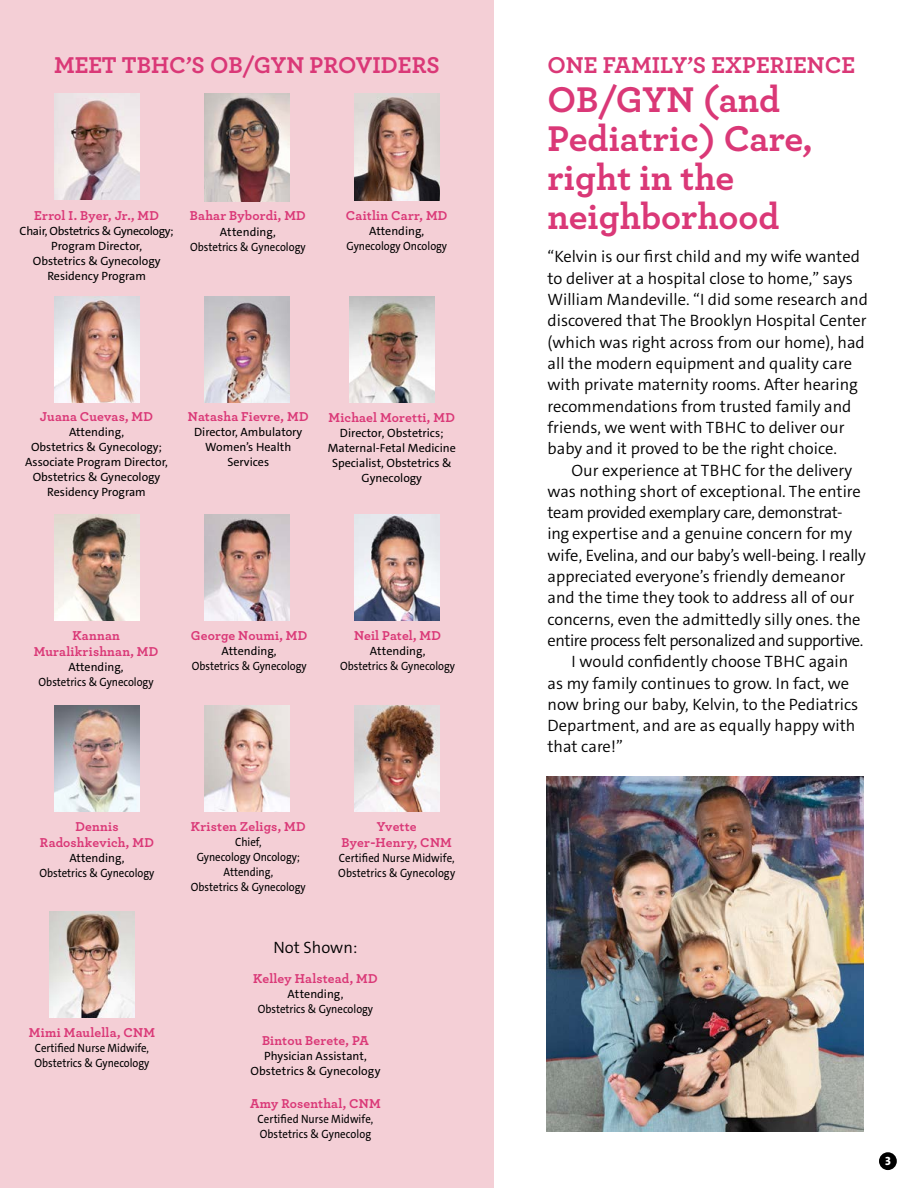
<style>
.page{position:relative;width:918px;height:1188px;background:#fff}
.page>*{position:absolute;margin:0;border:0;box-sizing:border-box;transform-origin:0 0}
.t1{font:700 37.5px/39px "Archer";color:#da3877}
.t2{font:700 24px "Archer";color:#da3877}
.t3{font:300 16.5px/21.3px "The Sans";color:#000}
.t4{font:300 16.5px "The Sans";letter-spacing:-.025em;color:#000}
.t5{font:300 16.5px "The Sans";letter-spacing:-.02em;color:#000}
.t6{font:700 13.5px/16.2px "Archer";letter-spacing:.015em;color:#da3877;text-align:center}
.t7{font:12px/15px "The Sans";color:#000;text-align:center}
.t8{font:12px/15px "The Sans";color:#000;scale:.9 1}
.t9{font:800 12px "The Sans";color:#fff}
</style>
<div class="page">
<div style="left:0;top:0;width:494px;height:1188px;background:#f4cfd6"></div>
<div style="left:879px;top:1152px;width:18px;height:18px;background:#000;border-radius:50%"></div>
<img style="left:54px;top:93px;width:85px;height:106px">
<img style="left:354px;top:93px;width:86px;height:108px">
<img style="left:204px;top:297px;width:86px;height:106px">
<img style="left:54px;top:514px;width:85px;height:106px">
<img style="left:354px;top:514px;width:86px;height:106px">
<img style="left:204px;top:93px;width:86px;height:109px">
<img style="left:54px;top:297px;width:85px;height:106px">
<img style="left:349px;top:297px;width:85px;height:106px">
<img style="left:204px;top:514px;width:86px;height:106px">
<img style="left:354px;top:705px;width:86px;height:106px">
<img style="left:54px;top:705px;width:85px;height:106px">
<img style="left:204px;top:705px;width:86px;height:106px">
<img style="left:50px;top:911px;width:85px;height:107px">
<img style="left:547px;top:777px;width:317px;height:354px">
<h2 class="t2" style="left:54px;top:46px;width:387px">MEET TBHC’S OB/GYN PROVIDERS</h2>
<p class="t6" style="left:34px;top:206px;width:126px">Errol I. Byer, Jr., MD</p>
<p class="t7" style="left:20px;top:223px;width:156px">Chair, Obstetrics &amp; Gynecology;<br>Program Director,<br>Obstetrics &amp; Gynecology<br>Residency Program</p>
<p class="t6" style="left:190px;top:206px;width:118px">Bahar Bybordi, MD</p>
<p class="t7" style="left:190px;top:224px;width:117px">Attending,<br>Obstetrics &amp; Gynecology</p>
<p class="t6" style="left:346px;top:206px;width:103px">Caitlin Carr, MD</p>
<p class="t7" style="left:346px;top:223px;width:102px">Attending,<br>Gynecology Oncology</p>
<p class="t6" style="left:40px;top:408px;width:115px">Juana Cuevas, MD</p>
<p class="t7" style="left:25px;top:425px;width:144px">Attending,<br>Obstetrics &amp; Gynecology;<br>Associate Program Director,<br>Obstetrics &amp; Gynecology<br>Residency Program</p>
<p class="t6" style="left:188px;top:408px;width:122px">Natasha Fievre, MD</p>
<p class="t7" style="left:194px;top:425px;width:110px">Director, Ambulatory<br>Women’s Health<br>Services</p>
<p class="t6" style="left:329px;top:409px;width:128px">Michael Moretti, MD</p>
<p class="t7" style="left:328px;top:426px;width:130px">Director, Obstetrics;<br>Maternal-Fetal Medicine<br>Specialist, Obstetrics &amp;<br>Gynecology</p>
<p class="t6" style="left:34px;top:627px;width:126px">Kannan<br>Muralikrishnan, MD</p>
<p class="t7" style="left:39px;top:660px;width:116px">Attending,<br>Obstetrics &amp; Gynecology</p>
<p class="t6" style="left:191px;top:627px;width:118px">George Noumi, MD</p>
<p class="t7" style="left:192px;top:644px;width:116px">Attending,<br>Obstetrics &amp; Gynecology</p>
<p class="t6" style="left:354px;top:627px;width:89px">Neil Patel, MD</p>
<p class="t7" style="left:340px;top:644px;width:116px">Attending,<br>Obstetrics &amp; Gynecology</p>
<p class="t6" style="left:40px;top:818px;width:115px">Dennis<br>Radoshkevich, MD</p>
<p class="t7" style="left:40px;top:851px;width:116px">Attending,<br>Obstetrics &amp; Gynecology</p>
<p class="t6" style="left:29px;top:1024px;width:128px">Mimi Maulella, CNM</p>
<p class="t8" style="left:35px;top:1041px;width:129px">Certified Nurse Midwife,<br>Obstetrics &amp; Gynecology</p>
<p class="t6" style="left:191px;top:818px;width:116px">Kristen Zeligs, MD</p>
<p class="t8" style="left:191px;top:835px;width:129px;text-align:center">Chief,<br>Gynecology Oncology;<br>Attending,<br>Obstetrics &amp; Gynecology</p>
<p class="t6" style="left:342px;top:818px;width:112px">Yvette<br>Byer-Henry, CNM</p>
<p class="t8" style="left:338px;top:851px;width:132px">Certified Nurse Midwife,<br>Obstetrics &amp; Gynecology</p>
<p class="t3" style="left:273px;top:937px;width:86px">Not Shown:</p>
<p class="t6" style="left:253px;top:969px;width:126px">Kelley Halstead, MD</p>
<p class="t7" style="left:258px;top:986px;width:117px">Attending,<br>Obstetrics &amp; Gynecology</p>
<p class="t6" style="left:262px;top:1032px;width:108px">Bintou Berete, PA</p>
<p class="t7" style="left:250px;top:1049px;width:132px">Physician Assistant,<br>Obstetrics &amp; Gynecology</p>
<p class="t6" style="left:250px;top:1094px;width:132px">Amy Rosenthal, CNM</p>
<p class="t8" style="left:258px;top:1111px;width:130px">Certified Nurse Midwife,<br>Obstetrics &amp; Gynecolog</p>
<h2 class="t2" style="left:548px;top:46px;width:309px">ONE FAMILY’S EXPERIENCE</h2>
<h1 class="t1" style="left:548px;top:78px;width:266px">OB/GYN (and<br>Pediatric) Care, right in the neighborhood</h1>
<p class="t3" style="left:548px;top:246px;width:322px">“Kelvin is our first child and my wife wanted to deliver at a hospital close to home,” says William Mandeville. “I did some research and discovered that The Brooklyn Hospital Center (which was right across from our home), had all the modern equipment and quality care with private maternity rooms. After hearing recommendations from trusted family and friends, we went with TBHC to deliver our baby and it proved to be the right choice.</p>
<p class="t3" style="left:572px;top:459px;width:282px">Our experience at TBHC for the delivery</p>
<p class="t3" style="left:548px;top:481px;width:315px">was nothing short of exceptional. The entire</p>
<p class="t4" style="left:548px;top:502px;width:297px">team provided exemplary care, demonstrat-</p>
<p class="t3" style="left:548px;top:523px;width:306px">ing expertise and a genuine concern for my</p>
<p class="t5" style="left:548px;top:545px;width:320px">wife, Evelina, and our baby’s well-being. I really</p>
<p class="t3" style="left:548px;top:566px;width:299px">appreciated everyone’s friendly demeanor</p>
<p class="t3" style="left:548px;top:587px;width:308px">and the time they took to address all of our</p>
<p class="t3" style="left:548px;top:609px;width:314px">concerns, even the admittedly silly ones. the</p>
<p class="t4" style="left:548px;top:630px;width:317px">entire process felt personalized and supportive.</p>
<p class="t3" style="left:572px;top:651px;width:278px">I would confidently choose TBHC again</p>
<p class="t3" style="left:548px;top:672px;width:303px">as my family continues to grow. In fact, we</p>
<p class="t3" style="left:548px;top:694px;width:312px">now bring our baby, Kelvin, to the Pediatrics</p>
<p class="t3" style="left:548px;top:715px;width:309px">Department, and are as equally happy with</p>
<p class="t3" style="left:548px;top:736px;width:77px">that care!”</p>
<p class="t9" style="left:885px;top:1153px;width:7px">3</p>
</div>
